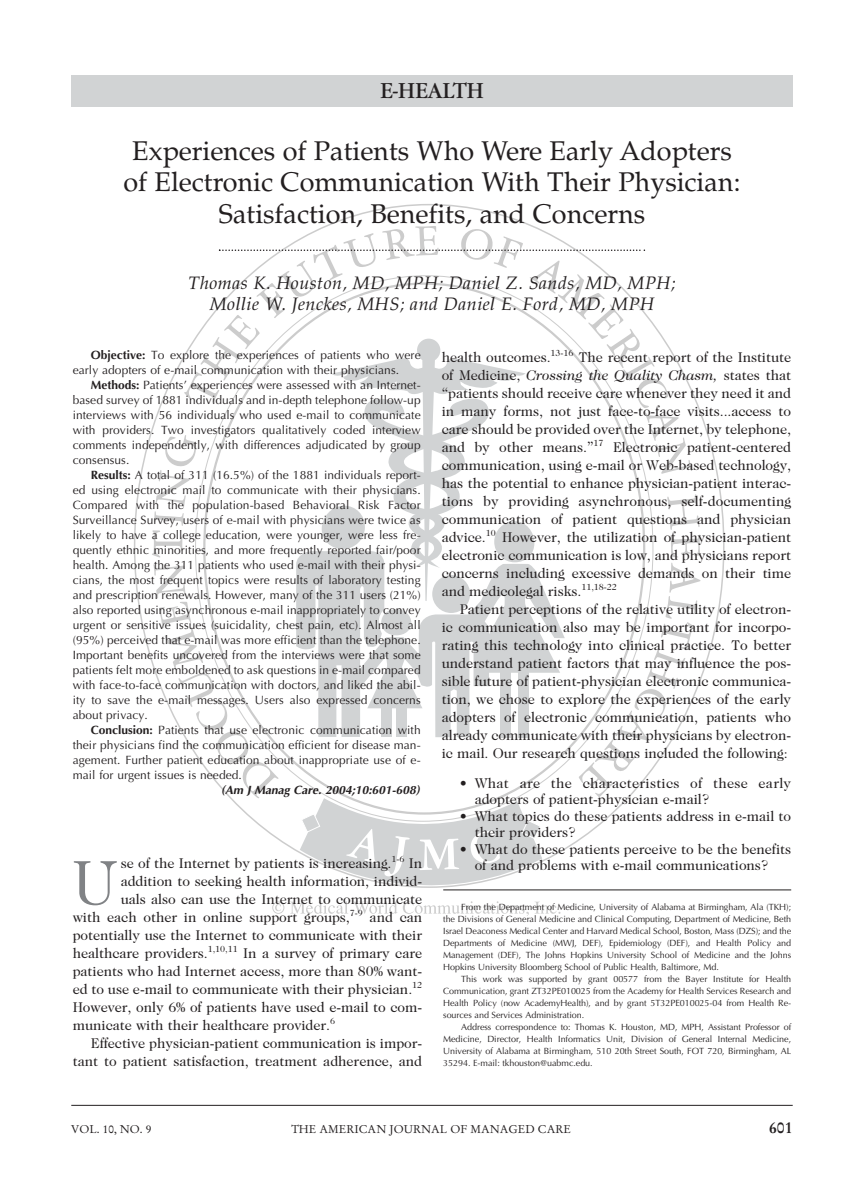
<style>
.page{position:relative;width:864px;height:1188px;background:#fff}
.page>*{position:absolute;margin:0;border:0;box-sizing:border-box;transform-origin:0 0}
.t1{font:63.45px "Caslon Two Twenty Four";color:#808285}
.t2{font:27px/31.5px "Palatino";color:#231f20;text-align:center}
.t3{font:24px "Garamond";color:#231f20}
.t4{font:italic 18px/21px "Palatino";letter-spacing:.025em;color:#231f20;text-align:center}
.t5{font:700 15.75px "Stempel Garamond";color:#231f20}
.t6{font:14.25px/18px "Caslon Two Twenty Four";letter-spacing:-.005em;color:#231f20;text-align:justify}
.t7{font:14.25px/16.5px "Caslon Two Twenty Four";letter-spacing:.015em;color:#231f20}
.t8{font:12px/15px "Optima";letter-spacing:.005em;color:#231f20;text-align:justify}
.t9{font:italic 700 12px "Optima";color:#231f20}
.t10{font:11.25px "Stempel Garamond";color:#231f20}
.t11{font:9px/12px "Optima";letter-spacing:-.005em;color:#231f20;text-align:justify}
.s1{font-weight:700}
.s2{font-style:italic}
</style>
<div class="page">
<hr style="left:71px;top:1105px;width:722px;height:1px;background:#231f20">
<div style="left:71px;top:76px;width:722px;height:31px;background:#d1d3d4"></div>
<svg style="left:152px;top:226px;width:549px;height:690px"></svg>
<hr style="left:443px;top:890px;width:348px;height:1px;background:#231f20">
<h3 class="t3" style="left:380px;top:82px;width:105px">E-HEALTH</h3>
<h2 class="t2" style="left:123px;top:138px;width:618px">Experiences of Patients Who Were Early Adopters of Electronic Communication With Their Physician:<br>Satisfaction, Benefits, and Concerns</h2>
<p class="t4" style="left:189px;top:274px;width:488px">Thomas K. Houston, MD, MPH; Daniel Z. Sands, MD, MPH;<br>Mollie W. Jenckes, MHS; and Daniel E. Ford, MD, MPH</p>
<p class="t8" style="left:73px;top:349px;width:349px;text-indent:18px"><span class="s1">Objective:</span> To explore the experiences of patients who were early adopters of e-mail communication with their physicians.</p>
<p class="t8" style="left:73px;top:379px;width:349px;text-indent:18px"><span class="s1">Methods:</span> Patients’ experiences were assessed with an Internet&shy;based survey of 1881 individuals and in-depth telephone follow-up interviews with 56 individuals who used e-mail to communicate with providers. Two investigators qualitatively coded interview comments independently, with differences adjudicated by group consensus.</p>
<p class="t8" style="left:73px;top:469px;width:349px;text-indent:18px"><span class="s1">Results:</span> A total of 311 (16.5%) of the 1881 individuals report&shy;ed using electronic mail to communicate with their physicians.<br>Compared with the population-based Behavioral Risk Factor Surveillance Survey, users of e-mail with physicians were twice as likely to have a college education, were younger, were less fre&shy;quently ethnic minorities, and more frequently reported fair/poor health. Among the 311 patients who used e-mail with their physi&shy;cians, the most frequent topics were results of laboratory testing and prescription renewals. However, many of the 311 users (21%) also reported using asynchronous e-mail inappropriately to convey urgent or sensitive issues (suicidality, chest pain, etc). Almost all (95%) perceived that e-mail was more efficient than the telephone.<br>Important benefits uncovered from the interviews were that some patients felt more emboldened to ask questions in e-mail compared with face-to-face communication with doctors, and liked the abil&shy;ity to save the e-mail messages. Users also expressed concerns about privacy.</p>
<p class="t8" style="left:73px;top:724px;width:349px;text-indent:18px"><span class="s1">Conclusion:</span> Patients that use electronic communication with their physicians find the communication efficient for disease man&shy;agement. Further patient education about inappropriate use of e&shy;mail for urgent issues is needed.</p>
<p class="t9" style="left:221px;top:785px;width:200px">(Am J Manag Care. 2004;10:601-608)</p>
<p class="t6" style="left:442px;top:349px;width:351px">health outcomes.<sup>13-16</sup> The recent report of the Institute of Medicine, <span class="s2">Crossing the Quality Chasm,</span> states that “patients should receive care whenever they need it and in many forms, not just face-to-face visits...access to care should be provided over the Internet, by telephone, and by other means.”<sup>17</sup> Electronic patient-centered communication, using e-mail or Web-based technology, has the potential to enhance physician-patient interac&shy;tions by providing asynchronous, self-documenting communication of patient questions and physician advice.<sup>10</sup> However, the utilization of physician-patient electronic communication is low, and physicians report concerns including excessive demands on their time and medicolegal risks.<sup>11,18-22</sup></p>
<p class="t6" style="left:442px;top:601px;width:351px;text-indent:18px">Patient perceptions of the relative utility of electron&shy;ic communication also may be important for incorpo&shy;rating this technology into clinical practice. To better understand patient factors that may influence the pos&shy;sible future of patient-physician electronic communica&shy;tion, we chose to explore the experiences of the early adopters of electronic communication, patients who already communicate with their physicians by electron&shy;ic mail. Our research questions included the following:</p>
<p class="t7" style="left:475px;top:775px;width:318px;text-indent:-15px">• What are the characteristics of these early adopters of patient-physician e-mail?</p>
<p class="t6" style="left:475px;top:808px;width:318px;line-height:16.5px;text-indent:-15px">• What topics do these patients address in e-mail to their providers?</p>
<p class="t6" style="left:460px;top:841px;width:333px;line-height:16.5px;text-align:center">• What do these patients perceive to be the benefits of and problems with e-mail communications?</p>
<h1 class="t1" style="left:73px;top:858px;width:45px">U</h1>
<p class="t6" style="left:121px;top:856px;width:303px">se of the Internet by patients is increasing.<sup>1-6</sup> In</p>
<p class="t6" style="left:121px;top:874px;width:303px">addition to seeking health information, individ-</p>
<p class="t6" style="left:121px;top:892px;width:303px">uals also can use the Internet to communicate</p>
<p class="t6" style="left:73px;top:910px;width:351px">with each other in online support groups,<sup>7-9</sup> and can</p>
<p class="t6" style="left:73px;top:928px;width:351px">potentially use the Internet to communicate with their</p>
<p class="t6" style="left:73px;top:946px;width:351px">healthcare providers.<sup>1,10,11</sup> In a survey of primary care</p>
<p class="t6" style="left:73px;top:964px;width:351px">patients who had Internet access, more than 80% want-</p>
<p class="t6" style="left:73px;top:982px;width:351px">ed to use e-mail to communicate with their physician.<sup>12</sup></p>
<p class="t6" style="left:73px;top:1000px;width:351px">However, only 6% of patients have used e-mail to com-</p>
<p class="t6" style="left:73px;top:1018px;width:264px">municate with their healthcare provider.<sup>6</sup></p>
<p class="t6" style="left:91px;top:1036px;width:333px">Effective physician-patient communication is impor-</p>
<p class="t6" style="left:73px;top:1054px;width:351px">tant to patient satisfaction, treatment adherence, and</p>
<p class="t11" style="left:443px;top:901px;width:350px;text-indent:18px">From the Department of Medicine, University of Alabama at Birmingham, Ala (TKH); the Divisions of General Medicine and Clinical Computing, Department of Medicine, Beth Israel Deaconess Medical Center and Harvard Medical School, Boston, Mass (DZS); and the Departments of Medicine (MWJ, DEF), Epidemiology (DEF), and Health Policy and Management (DEF), The Johns Hopkins University School of Medicine and the Johns Hopkins University Bloomberg School of Public Health, Baltimore, Md.</p>
<p class="t11" style="left:443px;top:973px;width:349px;text-indent:18px">This work was supported by grant 00577 from the Bayer Institute for Health Communication, grant ZT32PE010025 from the Academy for Health Services Research and Health Policy (now AcademyHealth), and by grant 5T32PE010025-04 from Health Re&shy;sources and Services Administration.</p>
<p class="t11" style="left:443px;top:1021px;width:349px;text-indent:18px">Address correspondence to: Thomas K. Houston, MD, MPH, Assistant Professor of Medicine, Director, Health Informatics Unit, Division of General Internal Medicine, University of Alabama at Birmingham, 510 20th Street South, FOT 720, Birmingham, AL 35294. E-mail: tkhouston@uabmc.edu.</p>
<p class="t10" style="left:71px;top:1124px;width:82px">VOL. 10, NO. 9</p>
<p class="t10" style="left:291px;top:1124px;width:281px">THE AMERICAN JOURNAL OF MANAGED CARE</p>
<p class="t5" style="left:769px;top:1120px;width:25px">601</p>
</div>
